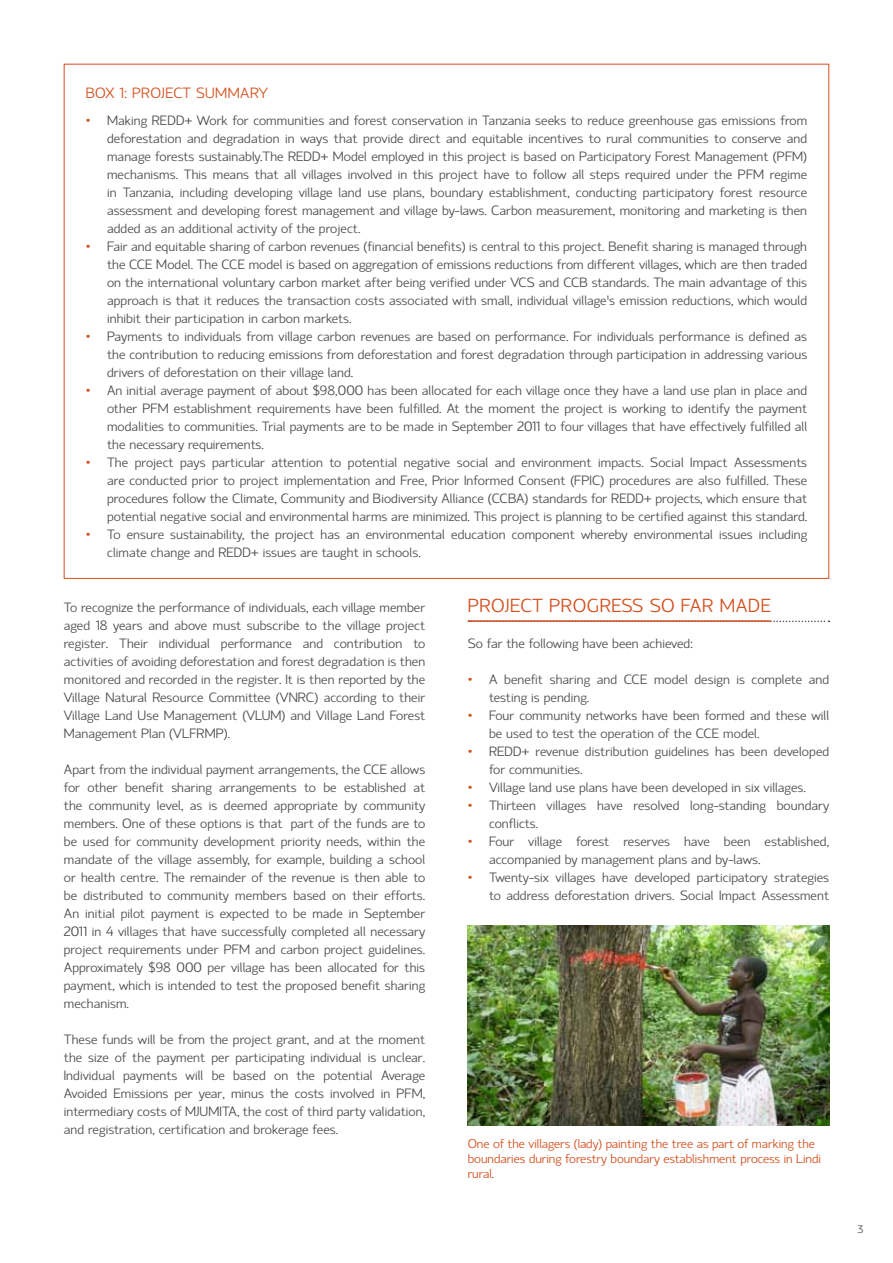
<style>
.page{position:relative;width:893px;height:1263px;background:#fff}
.page>*{position:absolute;margin:0;border:0;box-sizing:border-box;transform-origin:0 0}
.t1{font:300 18.9px "Hattori Hanzo";letter-spacing:.025em;color:#d3501e;scale:1.11 1}
.t2{font:300 14.85px "Hattori Hanzo";letter-spacing:.025em;color:#d3501e;scale:1.11 1}
.t3{font:300 13.5px/18px "Hattori Hanzo";letter-spacing:.005em;color:#4d4d4f;text-align:justify;scale:1.11 1}
.t4{font:300 13.5px "Hattori Hanzo";color:#d3501e;scale:1.11 1}
.t5{font:300 12.9px/15px "Hattori Hanzo";color:#d3501e;scale:1.11 1}
.t6{font:300 10.8px "Hattori Hanzo";color:#4d4d4f;scale:1.11 1}
.s1{color:#d3501e}
.s2{color:#4d4d4f}
</style>
<div class="page">
<svg style="left:771px;top:621px;width:58px;height:1px"></svg>
<hr style="left:468px;top:620px;width:303px;height:2px;background:#d3501e">
<img style="left:468px;top:926px;width:361px;height:199px">
<p class="t2" style="left:86px;top:85px;width:166px">Box 1: Project Su mmary</p>
<p class="t3" style="left:107px;top:111px;width:632px;text-indent:-21px"><span class="s1">•</span> Making REDD+ Work for communities and forest conservation in Tanzania seeks to reduce greenhouse gas emissions from deforestation and degradation in ways that provide direct and equitable incentives to rural communities to conserve and manage forests sustainably.The REDD+ Model employed in this project is based on Participatory Forest Management (PFM) mechanisms. This means that all villages involved in this project have to follow all steps required under the PFM regime in Tanzania, including developing village land use plans, boundary establishment, conducting participatory forest resource assessment and developing forest management and village by-laws. Carbon measurement, monitoring and marketing is then added as an additional activity of the project.</p>
<p class="t3" style="left:107px;top:237px;width:632px;text-indent:-21px"><span class="s1">•</span> Fair and equitable sharing of carbon revenues (financial benefits) is central to this project. Benefit sharing is managed through the CCE</p>
<p class="t3" style="left:107px;top:255px;width:632px;text-indent:142px">model is based on aggregation of emissions reductions from different villages, which are then traded on the international voluntary carbon market after being verified under VCS and CCB standards. The main advantage of this approach is that it reduces the transaction costs associated with small, individual village’s emission reductions, which would inhibit their participation in carbon markets.</p>
<p class="t3" style="left:107px;top:327px;width:632px;text-indent:-21px"><span class="s1">•</span> Payments to individuals from village carbon revenues are based on performance. For individuals performance is defined as the contribution to reducing emissions from deforestation and forest degradation through participation in addressing various drivers of deforestation on their village land.</p>
<p class="t3" style="left:107px;top:381px;width:632px;text-indent:-21px"><span class="s1">•</span> An initial average payment of about $98,000 has been allocated for each village once they have a land use plan in place and other PFM establishment requirements have been fulfilled. At the moment the project is working to identify the payment modalities to communities. Trial payments are to be made in September 2011 to four villages that have effectively fulfilled all the necessary requirements.</p>
<p class="t3" style="left:107px;top:453px;width:632px;text-indent:-21px"><span class="s1">•</span> The project pays particular attention to potential negative social and environment impacts. Social Impact Assessments are conducted prior to project implementation and Free, Prior Informed Consent (FPIC) procedures are also fulfilled. These procedures follow the Climate, Community and Biodiversity Alliance (CCBA) standards for REDD+ projects, which ensure that potential negative social and environmental harms are minimized. This project is planning to be certified against this standard.</p>
<p class="t3" style="left:107px;top:525px;width:632px;text-indent:-21px"><span class="s1">•</span> To ensure sustainability, the project has an environmental education component whereby environmental issues including climate change and REDD+ issues are taught in schools.</p>
<p class="t3" style="left:156px;top:255px;width:67px">Model. The CCE</p>
<p class="t3" style="left:64px;top:599px;width:327px">To recognize the performance of individuals, each village member aged 18 years and above must subscribe to the village project register. Their individual performance and contribution to activities of avoiding deforestation and forest degradation is then monitored and recorded in the register. It is then reported by the Village Natural Resource Committee (VNRC) according to their Village Land Use Management (VLUM) and Village Land Forest Management Plan (VLFRMP</p>
<p class="t3" style="left:224px;top:725px;width:7px">).</p>
<p class="t3" style="left:64px;top:761px;width:278px">Apart from the individual payment arrangements, the CCE</p>
<p class="t3" style="left:64px;top:761px;width:327px;text-indent:327px">allows for other benefit sharing arrangements to be established at the community level, as is deemed appropriate by community members. One of these options is that part of the funds are to be used for community development priority needs, within the mandate of the village assembly, for example, building a school or health centre. The remainder of the revenue is then able to be distributed to community members based on their efforts.<br>An initial pilot payment is expected to be made in September 2011 in 4 villages that have successfully completed all necessary project requirements under PFM and carbon project guidelines.<br>Approximately $98 000 per village has been allocated for this payment, which is intended to test the proposed benefit sharing mechanism.</p>
<p class="t3" style="left:64px;top:1031px;width:327px">These funds will be from the project grant, and at the moment the size of the payment per participating individual is unclear.<br>Individual payments will be based on the potential Average Avoided Emissions per year, minus the costs involved in PFM, intermediary costs of MJUMITA, the cost of third party validation, and registration, certification and brokerage fees.</p>
<h1 class="t1" style="left:468px;top:595px;width:275px">Proj ect prog ress so far made</h1>
<p class="t3" style="left:468px;top:635px;width:204px">So far the following have been achieved:</p>
<p class="t4" style="left:468px;top:672px;width:17px">• <span class="s2">A</span></p>
<p class="t3" style="left:504px;top:671px;width:116px">benefit sharing and CCE</p>
<p class="t3" style="left:654px;top:671px;width:159px">model design is complete and</p>
<p class="t3" style="left:489px;top:689px;width:92px">testing is pending.</p>
<p class="t3" style="left:489px;top:707px;width:308px;text-indent:-21px"><span class="s1">•</span> Four community networks have been formed and these will be used to test the operation of the CCE</p>
<p class="t3" style="left:723px;top:725px;width:34px">model.</p>
<p class="t3" style="left:468px;top:743px;width:15px"><span class="s1">•</span> RE</p>
<p class="t3" style="left:489px;top:743px;width:308px;text-indent:16px">DD+ revenue distribution guidelines has been developed for communities.</p>
<p class="t3" style="left:468px;top:779px;width:306px"><span class="s1">•</span> Village land use plans have been developed in six villages.</p>
<p class="t3" style="left:489px;top:797px;width:308px;text-indent:-21px"><span class="s1">•</span> Thirteen villages have resolved long-standing boundary conflicts.</p>
<p class="t3" style="left:489px;top:833px;width:308px;text-indent:-21px"><span class="s1">•</span> Four village forest reserves have been established, accompanied by management plans and by-laws.</p>
<p class="t3" style="left:468px;top:869px;width:327px;text-align:right"><span class="s1">•</span> Twenty-six villages have developed participatory strategies to address deforestation drivers. Social Impact Assessment</p>
<p class="t5" style="left:468px;top:1136px;width:320px">One of the villagers (lady) painting the tree as part of marking the boundaries during forestry boundary establishment process in Lindi rural.</p>
<p class="t6" style="left:857px;top:1224px;width:7px">3</p>
</div>
